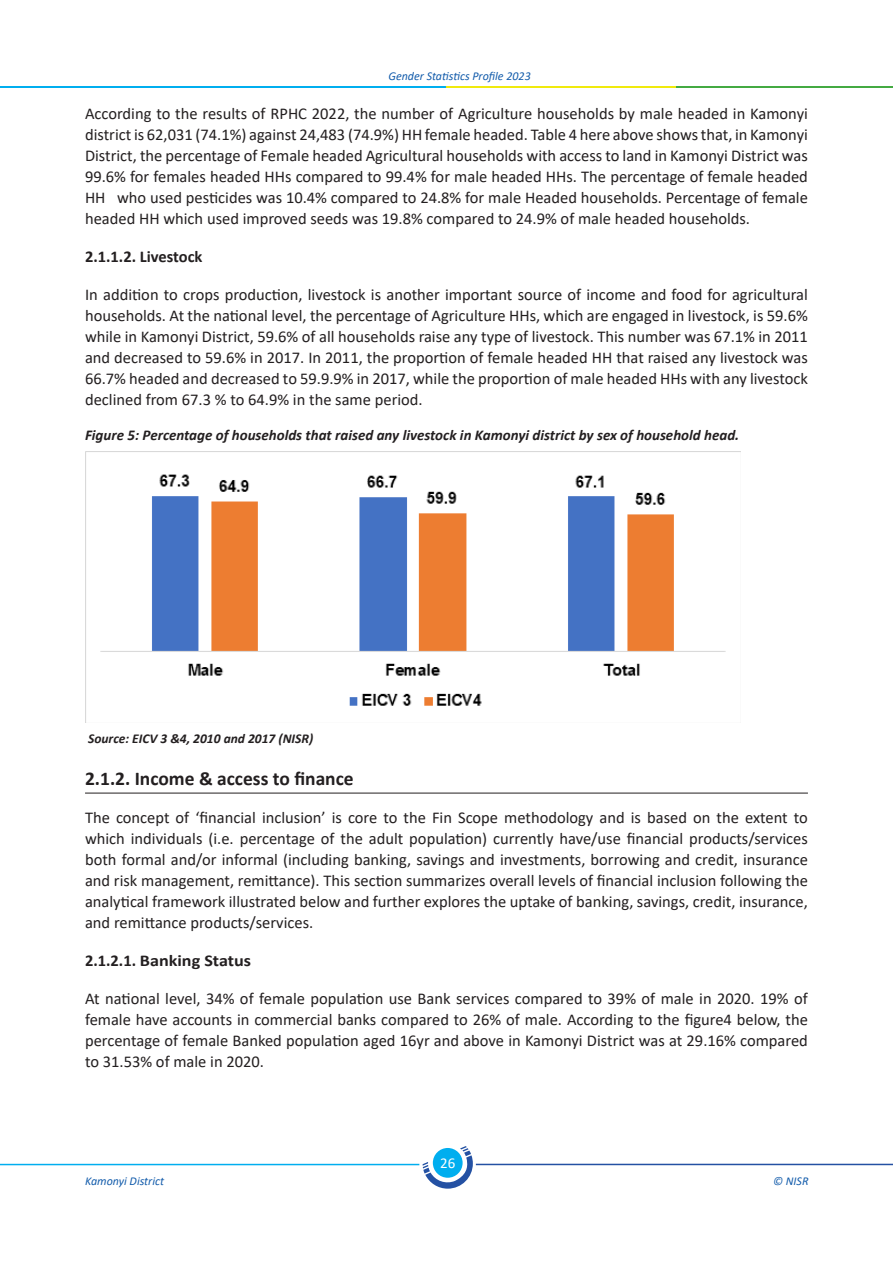
<style>
.page{position:relative;width:893px;height:1263px;background:#fff}
.page>*{position:absolute;margin:0;border:0;box-sizing:border-box;transform-origin:0 0}
.Header_3{font:700 19.5px "Calibri";color:#231f20}
.Body_Paragraph{font:16.5px/21px "Calibri";color:#231f20;text-align:justify}
.Body_Paragraph-2{font:700 16.5px "Calibri";color:#231f20}
.Figure_TITLE{font:italic 700 15px "Calibri";color:#231f20}
.t1{font:15px "Calibri";color:#fff}
.t2{font:italic 700 13.5px "Calibri";color:#231f20}
.t3{font:italic 12px "Calibri";color:#135cab}
</style>
<div class="page">
<hr style="left:0;top:87px;width:446px;height:1px;background:#00aeef">
<hr style="left:446px;top:87px;width:230px;height:1px;background:#f0ea0d">
<hr style="left:676px;top:87px;width:217px;height:1px;background:#44aa42">
<svg style="left:423px;top:1146px;width:50px;height:43px"></svg>
<div style="left:433px;top:1148px;width:30px;height:30px;background:#00aeef;border-radius:50%"></div>
<hr style="left:0;top:1164px;width:419px;height:1px;background:#00aeef">
<hr style="left:476px;top:1164px;width:417px;height:1px;background:#2451a3">
<hr style="left:85px;top:793px;width:723px;height:1px;background:#231f20">
<img style="left:85px;top:452px;width:641px;height:270px">
<p class="t3" style="left:388px;top:67px;width:144px">Gender Statistics Profile 2023</p>
<p class="Body_Paragraph" style="left:85px;top:102px;width:724px">According to the results of RPHC 2022, the number of Agriculture households by male headed in Kamonyi district is 62,031 (74.1%) against 24,483 (74.9%) HH female headed. Table 4 here above shows that, in Kamonyi District, the percentage of Female headed Agricultural households with access to land in Kamonyi District was 99.6% for females headed HHs compared to 99.4% for male headed HHs. The percentage of female headed HH who used pesticides was 10.4% compared to 24.8% for male Headed households. Percentage of female headed HH which used improved seeds was 19.8% compared to 24.9% of male headed households.</p>
<p class="Body_Paragraph-2" style="left:85px;top:245px;width:119px">2.1.1.2. Livestock</p>
<p class="Body_Paragraph" style="left:85px;top:283px;width:724px">In addition to crops production, livestock is another important source of income and food for agricultural households. At the national level, the percentage of Agriculture HHs, which are engaged in livestock, is 59.6% while in Kamonyi District, 59.6% of all households raise any type of livestock. This number was 67.1% in 2011 and decreased to 59.6% in 2017. In 2011, the proportion of female headed HH that raised any livestock was 66.7% headed and decreased to 59.9.9% in 2017, while the proportion of male headed HHs with any livestock declined from 67.3 % to 64.9% in the same period.</p>
<p class="Figure_TITLE" style="left:85px;top:424px;width:656px">Figure 5: Percentage of households that raised any livestock in Kamonyi district by sex of household head.</p>
<p class="t2" style="left:88px;top:729px;width:227px">Source: EICV 3 &amp;4, 2010 and 2017 (NISR)</p>
<p class="Header_3" style="left:85px;top:765px;width:270px">2.1.2. Income &amp; access to finance</p>
<p class="Body_Paragraph" style="left:85px;top:806px;width:724px">The concept of ‘financial inclusion’ is core to the Fin Scope methodology and is based on the extent to which individuals (i.e. percentage of the adult population) currently have/use financial products/services both formal and/or informal (including banking, savings and investments, borrowing and credit, insurance and risk management, remittance). This section summarizes overall levels of financial inclusion following the analytical framework illustrated below and further explores the uptake of banking, savings, credit, insurance, and remittance products/services.</p>
<p class="Body_Paragraph-2" style="left:85px;top:949px;width:168px">2.1.2.1. Banking Status</p>
<p class="Body_Paragraph" style="left:85px;top:987px;width:724px">At national level, 34% of female population use Bank services compared to 39% of male in 2020. 19% of female have accounts in commercial banks compared to 26% of male. According to the figure4 below, the percentage of female Banked population aged 16yr and above in Kamonyi District was at 29.16% compared to 31.53% of male in 2020.</p>
<p class="t1" style="left:440px;top:1153px;width:17px">26</p>
<p class="t3" style="left:85px;top:1173px;width:81px">Kamonyi District</p>
<p class="t3" style="left:773px;top:1173px;width:37px">© NISR</p>
</div>
